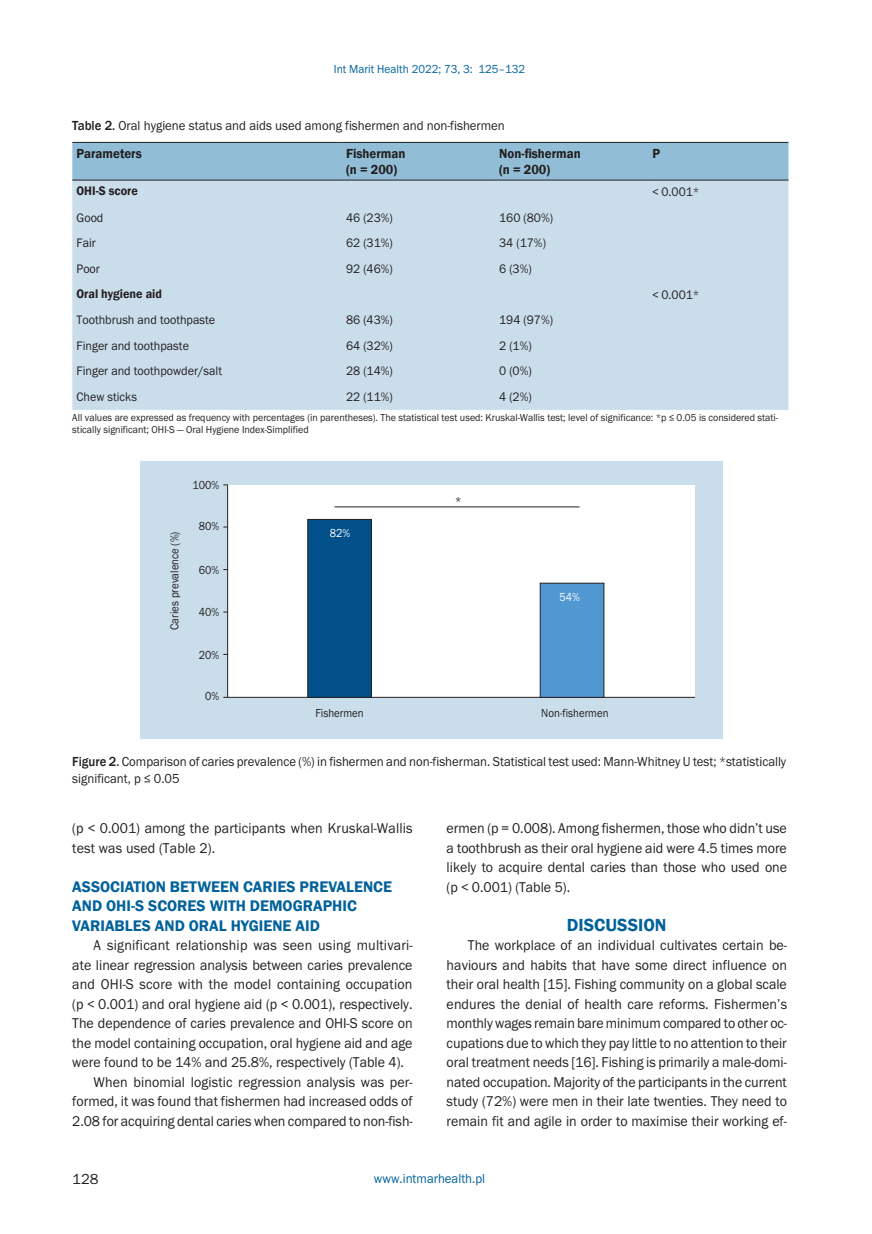
<style>
.page{position:relative;width:872px;height:1234px;background:#fff}
.page>*{position:absolute;margin:0;border:0;box-sizing:border-box;transform-origin:0 0}
._12_Srodtytul_1{font:600 18px "Franklin Gothic";color:#00619c}
._12_Srodtytul_2{font:600 15.75px/19.5px "Franklin Gothic";color:#00619c}
.t1{font:15px "Franklin Got Itc TEE";color:#231f20}
._08_Tekst{font:14.7px/19.5px "Franklin Got Itc TEE";color:#231f20;text-align:justify;scale:.95 1}
._15_Rycina_podpis{font:13.5px/16.2px "Franklin Got Itc TEE";color:#231f20;scale:.95 1}
._13_Tabela_tytul{font:13.5px "Franklin Got Itc TEE";color:#231f20;scale:.95 1}
._13_Tabela_naglowek{font:600 13.5px/16.2px "Franklin Gothic";color:#231f20;scale:.95 1}
.t2{font:13.5px "Franklin Got Itc TEE";color:#00619c;scale:.95 1}
._13_Tabela_tekst{font:12.75px "Franklin Got Itc TEE";color:#231f20;scale:.95 1}
._13_Tabela_tekst-2{font:600 12.75px "Franklin Gothic";color:#231f20;scale:.95 1}
.t3{font:12px "Franklin Gothic";color:#231f20;scale:.9 1}
.t4{font:12px "Franklin Got Itc TEE";color:#00619c;scale:.95 1}
.t5{font:12px "Franklin Gothic";color:#fff;scale:.9 1}
._13_Tabela_przypis{font:10.5px/12.6px "Franklin Got Itc TEE";color:#231f20;scale:.95 1}
.s1{font-family:"Franklin Gothic";font-weight:500}
</style>
<div class="page">
<div style="left:140px;top:461px;width:583px;height:277px;background:#caddeb"></div>
<div style="left:228px;top:484px;width:467px;height:213px;background:#fff"></div>
<hr style="left:227px;top:484px;width:1px;height:213px;background:#231f20">
<hr style="left:228px;top:697px;width:467px;height:1px;background:#231f20">
<div style="left:307px;top:519px;width:65px;height:178px;background:#01508a;border:1px solid #231f20"></div>
<div style="left:540px;top:582px;width:64px;height:115px;background:#5198d2;border:1px solid #231f20"></div>
<hr style="left:334px;top:506px;width:245px;height:1px;background:#231f20">
<div style="left:72px;top:143px;width:716px;height:37px;background:#91bdd7"></div>
<div style="left:72px;top:181px;width:716px;height:229px;background:#caddeb"></div>
<hr style="left:72px;top:142px;width:270px;height:1px;background:#231f20">
<hr style="left:342px;top:142px;width:153px;height:1px;background:#231f20">
<hr style="left:495px;top:142px;width:153px;height:1px;background:#231f20">
<hr style="left:648px;top:142px;width:140px;height:1px;background:#231f20">
<hr style="left:72px;top:180px;width:270px;height:1px;background:#231f20">
<hr style="left:342px;top:180px;width:153px;height:1px;background:#231f20">
<hr style="left:495px;top:180px;width:153px;height:1px;background:#231f20">
<hr style="left:648px;top:180px;width:140px;height:1px;background:#231f20">
<p class="t4" style="left:334px;top:62px;width:203px">Int Marit Health 2022; 73, 3: 125–132</p>
<p class="_13_Tabela_tytul" style="left:72px;top:118px;width:457px"><span class="s1">Table 2.</span> Oral hygiene status and aids used among fishermen and non-fishermen</p>
<p class="_13_Tabela_naglowek" style="left:77px;top:145px;width:70px">Parameters</p>
<p class="_13_Tabela_naglowek" style="left:346px;top:145px;width:64px">Fisherman (n = 200)</p>
<p class="_13_Tabela_naglowek" style="left:499px;top:145px;width:87px">Non-fisherman (n = 200)</p>
<p class="_13_Tabela_naglowek" style="left:652px;top:145px;width:10px">P</p>
<p class="_13_Tabela_tekst-2" style="left:77px;top:183px;width:66px">OHI-S score</p>
<p class="_13_Tabela_tekst" style="left:652px;top:185px;width:51px">&lt; 0.001*</p>
<p class="_13_Tabela_tekst" style="left:77px;top:210px;width:30px">Good</p>
<p class="_13_Tabela_tekst" style="left:346px;top:210px;width:51px">46 (23%)</p>
<p class="_13_Tabela_tekst" style="left:499px;top:210px;width:58px">160 (80%)</p>
<p class="_13_Tabela_tekst" style="left:77px;top:236px;width:22px">Fair</p>
<p class="_13_Tabela_tekst" style="left:346px;top:236px;width:51px">62 (31%)</p>
<p class="_13_Tabela_tekst" style="left:499px;top:236px;width:51px">34 (17%)</p>
<p class="_13_Tabela_tekst" style="left:77px;top:262px;width:26px">Poor</p>
<p class="_13_Tabela_tekst" style="left:346px;top:262px;width:51px">92 (46%)</p>
<p class="_13_Tabela_tekst" style="left:499px;top:262px;width:36px">6 (3%)</p>
<p class="_13_Tabela_tekst-2" style="left:77px;top:285px;width:91px">Oral hygiene aid</p>
<p class="_13_Tabela_tekst" style="left:652px;top:287px;width:51px">&lt; 0.001*</p>
<p class="_13_Tabela_tekst" style="left:77px;top:313px;width:147px">Toothbrush and toothpaste</p>
<p class="_13_Tabela_tekst" style="left:346px;top:313px;width:51px">86 (43%)</p>
<p class="_13_Tabela_tekst" style="left:499px;top:313px;width:58px">194 (97%)</p>
<p class="_13_Tabela_tekst" style="left:77px;top:338px;width:120px">Finger and toothpaste</p>
<p class="_13_Tabela_tekst" style="left:346px;top:338px;width:51px">64 (32%)</p>
<p class="_13_Tabela_tekst" style="left:499px;top:338px;width:36px">2 (1%)</p>
<p class="_13_Tabela_tekst" style="left:77px;top:364px;width:155px">Finger and toothpowder/salt</p>
<p class="_13_Tabela_tekst" style="left:346px;top:364px;width:51px">28 (14%)</p>
<p class="_13_Tabela_tekst" style="left:499px;top:364px;width:36px">0 (0%)</p>
<p class="_13_Tabela_tekst" style="left:77px;top:389px;width:65px">Chew sticks</p>
<p class="_13_Tabela_tekst" style="left:346px;top:389px;width:51px">22 (11%)</p>
<p class="_13_Tabela_tekst" style="left:499px;top:389px;width:36px">4 (2%)</p>
<p class="_13_Tabela_przypis" style="left:72px;top:411px;width:744px">All values are expressed as frequency with percentages (in parentheses). The statistical test used: Kruskal‑Wallis test; level of significance: *p ≤ 0.05 is considered stati&shy;stically significant; OHI-S — Oral Hygiene Index-Simplified</p>
<p class="t3" style="left:192px;top:477px;width:31px">100%</p>
<p class="t3" style="left:199px;top:518px;width:24px">80%</p>
<p class="t3" style="left:167px;top:629px;width:111px;rotate:-90deg">Caries prevalence (%)</p>
<p class="t5" style="left:330px;top:525px;width:24px">82%</p>
<p class="t3" style="left:199px;top:562px;width:24px">60%</p>
<p class="t3" style="left:199px;top:604px;width:24px">40%</p>
<p class="t3" style="left:199px;top:647px;width:24px">20%</p>
<p class="t3" style="left:205px;top:688px;width:17px">0%</p>
<p class="t3" style="left:455px;top:493px;width:9px">*</p>
<p class="t5" style="left:559px;top:589px;width:24px">54%</p>
<p class="t3" style="left:315px;top:705px;width:55px">Fishermen</p>
<p class="t3" style="left:541px;top:705px;width:76px">Non-fishermen</p>
<p class="_15_Rycina_podpis" style="left:72px;top:753px;width:753px"><span class="s1">Figure 2.</span> Comparison of caries prevalence (%) in fishermen and non-fisherman. Statistical test used: Mann-Whitney U test; *statistically significant, p ≤ 0.05</p>
<p class="_08_Tekst" style="left:72px;top:818px;width:360px">(p &lt; 0.001) among the participants when Kruskal-Wallis test was used (Table 2).</p>
<p class="_12_Srodtytul_2" style="left:72px;top:876px;width:321px">ASSOCIATION BETWEEN CARIES PREVALENCE<br>AND OHI-S SCORES WITH DEMOGRAPHIC<br>VARIABLES AND ORAL HYGIENE AID</p>
<p class="_08_Tekst" style="left:72px;top:935px;width:360px;text-indent:21px">A significant relationship was seen using multivari&shy;ate linear regression analysis between caries prevalence and OHI-S score with the model containing occupation (p &lt; 0.001) and oral hygiene aid (p &lt; 0.001), respectively.<br>The dependence of caries prevalence and OHI-S score on the model containing occupation, oral hygiene aid and age were found to be 14% and 25.8%, respectively (Table 4).</p>
<p class="_08_Tekst" style="left:72px;top:1072px;width:360px;text-indent:21px">When binomial logistic regression analysis was per&shy;formed, it was found that fishermen had increased odds of 2.08 for acquiring dental caries when compared to non-fish-</p>
<p class="_08_Tekst" style="left:446px;top:818px;width:360px">ermen (p = 0.008). Among fishermen, those who didn’t use a toothbrush as their oral hygiene aid were 4.5 times more likely to acquire dental caries than those who used one (p &lt; 0.001) (Table 5).</p>
<p class="_12_Srodtytul_1" style="left:567px;top:913px;width:101px">DISCUSSION</p>
<p class="_08_Tekst" style="left:446px;top:935px;width:360px;text-indent:21px">The workplace of an individual cultivates certain be&shy;haviours and habits that have some direct influence on their oral health [15]. Fishing community on a global scale endures the denial of health care reforms. Fishermen’s monthly wages remain bare minimum compared to other oc&shy;cupations due to which they pay little to no attention to their oral treatment needs [16]. Fishing is primarily a male-domi&shy;nated occupation. Majority of the participants in the current study (72%) were men in their late twenties. They need to remain fit and agile in order to maximise their working ef-</p>
<p class="t1" style="left:72px;top:1170px;width:28px">128</p>
<p class="t2" style="left:374px;top:1170px;width:119px">www.intmarhealth.pl</p>
</div>
